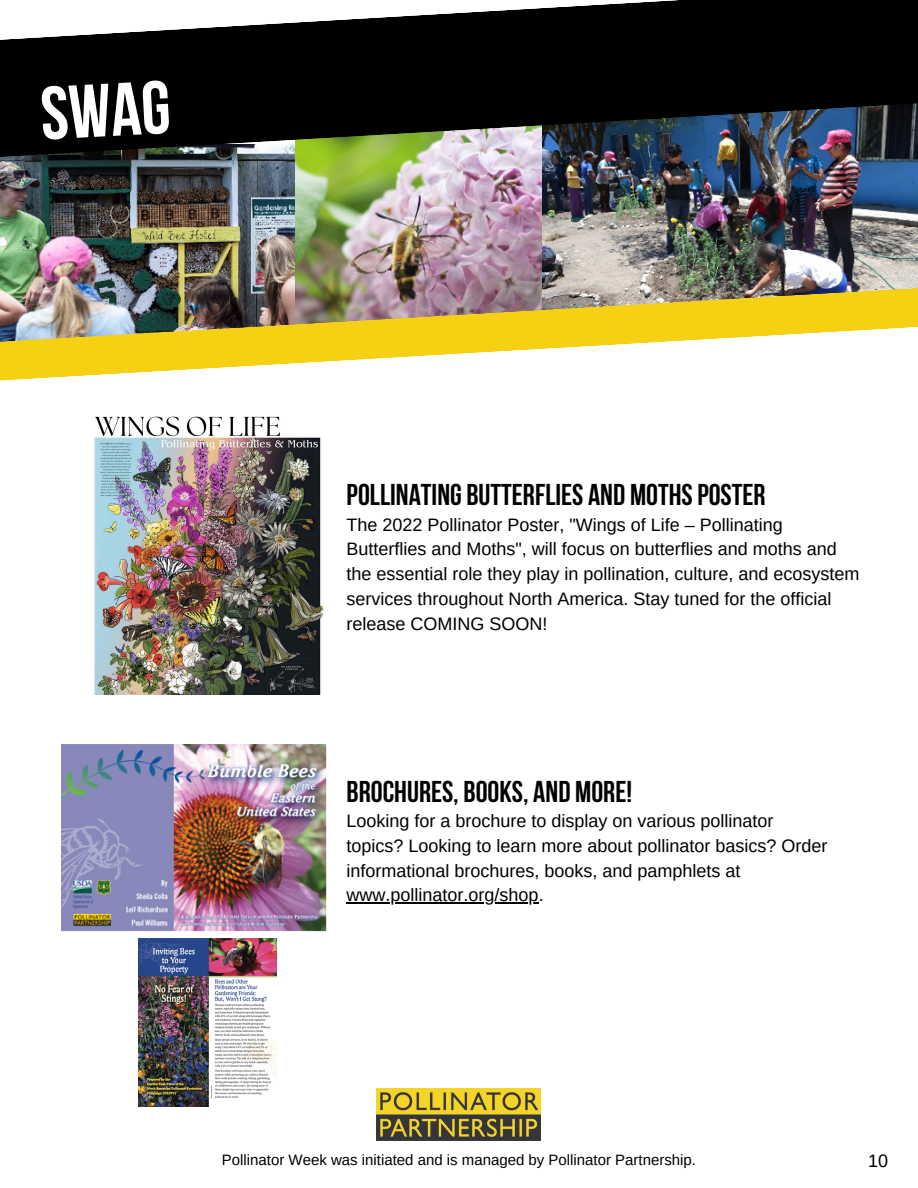
<style>
.page{position:relative;width:918px;height:1188px;background:#fff}
.page>*{position:absolute;margin:0;border:0;box-sizing:border-box;transform-origin:0 0}
.t1{font:700 75px "Bebas Neue";color:#fff}
.t2{font:700 30px "Bebas Neue";color:#000}
.t3{font:18px/24.8px "Arimo";color:#000}
.t4{font:15px "Arimo";color:#000}
</style>
<div class="page">
<img style="left:61px;top:745px;width:266px;height:186px">
<img style="left:541px;top:159px;width:377px;height:127px">
<img style="left:0;top:159px;width:295px;height:127px">
<img style="left:295px;top:159px;width:246px;height:127px">
<svg style="left:0;top:0;width:918px;height:159px;background:#292b2b"></svg>
<img style="left:0;top:286px;width:918px;height:95px">
<img style="left:377px;top:1089px;width:164px;height:52px">
<img style="left:139px;top:939px;width:137px;height:167px">
<img style="left:94px;top:417px;width:230px;height:278px">
<hr style="left:347px;top:903px;width:192px;height:1px;background:#000">
<h1 class="t1" style="left:39px;top:83px;width:132px;rotate:-3deg">SWAG</h1>
<h2 class="t2" style="left:347px;top:483px;width:421px">POLLINATING BUTTERFLIES AND MOTHSPOSTER</h2>
<p class="t3" style="left:347px;top:512px;width:514px">The 2022 Pollinator Poster, "Wings of Life – Pollinating Butterflies and Moths", will focus on butterflies and moths and the essential role they play in pollination, culture, and ecosystem services throughout North America. Stay tuned for the official release COMING SOON!</p>
<h2 class="t2" style="left:347px;top:779px;width:287px">BROCHURES, BOOKS, AND MORE!</h2>
<p class="t3" style="left:347px;top:809px;width:482px">Looking for a brochure to display on various pollinator topics? Looking to learn more about pollinator basics? Order informational brochures, books, and pamphlets at www.pollinator.org/shop.</p>
<p class="t4" style="left:222px;top:1151px;width:476px">Pollinator Week was initiated and is managed by Pollinator Partnership.</p>
<p class="t3" style="left:868px;top:1148px;width:22px">10</p>
</div>
